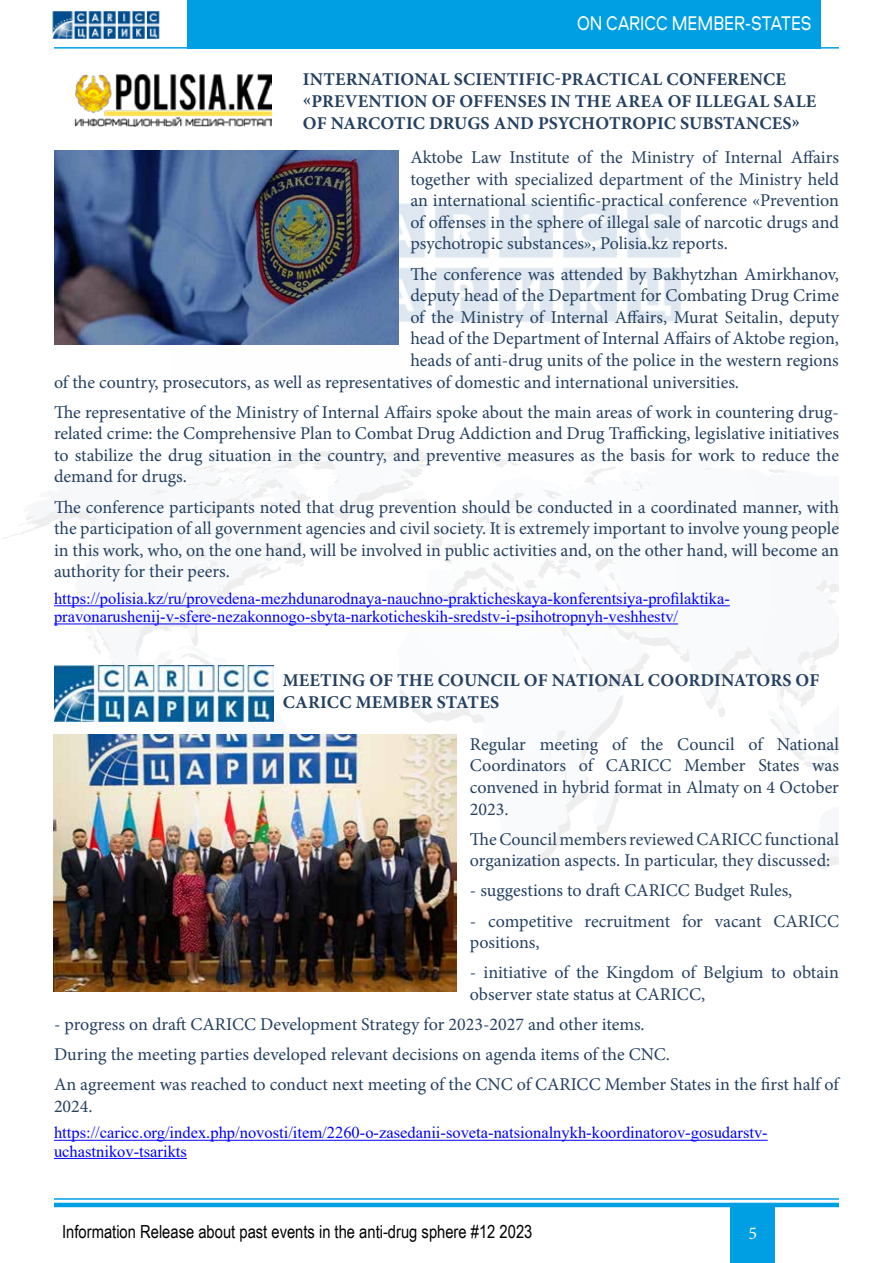
<style>
.page{position:relative;width:893px;height:1263px;background:#fff}
.page>*{position:absolute;margin:0;border:0;box-sizing:border-box;transform-origin:0 0}
.t1{font:20.7px "Aeroport";color:#fff;scale:.8 1}
.t2{font:18px/21.6px "Minion Pro";color:#244061;text-align:justify}
.t3{font:700 18px/21.6px "Minion Pro";letter-spacing:.01em;color:#244061}
.t4{font:18px "Arial Narrow";color:#000}
.t5{font:18px "Minion Pro";color:#fff}
.t6{font:16.5px/18.1px "Times New Roman";color:#00f}
</style>
<div class="page">
<svg style="left:2px;top:450px;width:837px;height:494px"></svg>
<svg style="left:309px;top:457px;width:207px;height:56px"></svg>
<hr style="left:54px;top:1198px;width:785px;height:2px;background:#009fe3">
<hr style="left:54px;top:1203px;width:785px;height:4px;background:#009fe3">
<div style="left:730px;top:1207px;width:45px;height:56px;background:#009fe3"></div>
<hr style="left:54px;top:47px;width:785px;height:2px;background:#009fe3">
<div style="left:187px;top:0;width:634px;height:49px;background:#009fe3"></div>
<img style="left:172px;top:151px;width:509px;height:194px">
<img style="left:52px;top:11px;width:108px;height:28px">
<img style="left:74px;top:74px;width:197px;height:52px">
<hr style="left:54px;top:605px;width:676px;height:1px;background:#00f">
<hr style="left:54px;top:623px;width:624px;height:1px;background:#00f">
<img style="left:54px;top:150px;width:344px;height:194px">
<hr style="left:54px;top:1140px;width:714px;height:1px;background:#00f">
<hr style="left:54px;top:1158px;width:133px;height:1px;background:#00f">
<img style="left:54px;top:734px;width:403px;height:257px">
<img style="left:54px;top:665px;width:220px;height:56px">
<p class="t1" style="left:577px;top:9px;width:294px">ON CARICC MEMBER-STATES</p>
<p class="t3" style="left:303px;top:69px;width:515px">INTERNATIONAL SCIENTIFIC-PRACTICAL CONFERENCE «PREVENTION OF OFFENSES IN THE AREA OF ILLEGAL SALE<br>OF NARCOTIC DRUGS AND PSYCHOTROPIC SUBSTANCES»</p>
<p class="t2" style="left:410px;top:147px;width:430px">Aktobe Law Institute of the Ministry of Internal Affairs together with specialized department of the Ministry held an international scientific-practical conference «Prevention of offenses in the sphere of illegal sale of narcotic drugs and psychotropic substances», Polisia.kz reports.</p>
<p class="t2" style="left:410px;top:263px;width:430px">The conference was attended by Bakhytzhan Amirkhanov,</p>
<p class="t2" style="left:410px;top:285px;width:430px">deputy head of the Department for Combating Drug Crime</p>
<p class="t2" style="left:410px;top:306px;width:430px">of the Ministry of Internal Affairs, Murat Seitalin, deputy</p>
<p class="t2" style="left:410px;top:328px;width:430px">head of the Department of Internal Affairs of Aktobe region,</p>
<p class="t2" style="left:410px;top:349px;width:430px">heads of anti-drug units of the police in the western regions</p>
<p class="t2" style="left:54px;top:371px;width:687px">of the country, prosecutors, as well as representatives of domestic and international universities.</p>
<p class="t2" style="left:54px;top:401px;width:786px">The representative of the Ministry of Internal Affairs spoke about the main areas of work in countering drug&shy;related crime: the Comprehensive Plan to Combat Drug Addiction and Drug Trafficking, legislative initiatives to stabilize the drug situation in the country, and preventive measures as the basis for work to reduce the demand for drugs.</p>
<p class="t2" style="left:54px;top:496px;width:786px">The conference participants noted that drug prevention should be conducted in a coordinated manner, with the participation of all government agencies and civil society. It is extremely important to involve young people in this work, who, on the one hand, will be involved in public activities and, on the other hand, will become an authority for their peers.</p>
<p class="t6" style="left:54px;top:589px;width:677px">https://polisia.kz/ru/provedena-mezhdunarodnaya-nauchno-prakticheskaya-konferentsiya-profilaktika&shy;pravonarushenij-v-sfere-nezakonnogo-sbyta-narkoticheskih-sredstv-i-psihotropnyh-veshhestv/</p>
<p class="t3" style="left:283px;top:669px;width:538px">MEETING OF THE COUNCIL OF NATIONAL COORDINATORS OF<br>CARICC MEMBER STATES</p>
<p class="t2" style="left:470px;top:733px;width:371px">Regular meeting of the Council of National Coordinators of CARICC Member States was convened in hybrid format in Almaty on 4 October 2023.</p>
<p class="t2" style="left:470px;top:828px;width:371px">The Council members reviewed CARICC functional organization aspects. In particular, they discussed:</p>
<p class="t2" style="left:470px;top:880px;width:324px">- suggestions to draft CARICC Budget Rules,</p>
<p class="t2" style="left:470px;top:910px;width:371px">- competitive recruitment for vacant CARICC positions,</p>
<p class="t2" style="left:470px;top:962px;width:371px">- initiative of the Kingdom of Belgium to obtain observer state status at CARICC,</p>
<p class="t2" style="left:54px;top:1009px;width:786px;line-height:30.2px;text-align:left">- progress on draft CARICC Development Strategy for 2023-2027 and other items.<br>During the meeting parties developed relevant decisions on agenda items of the CNC.<br>An agreement was reached to conduct next meeting of the CNC of CARICC Member States in the first half of</p>
<p class="t2" style="left:54px;top:1095px;width:40px">2024.</p>
<p class="t6" style="left:54px;top:1123px;width:715px">https://caricc.org/index.php/novosti/item/2260-o-zasedanii-soveta-natsionalnykh-koordinatorov-gosudarstv&shy;uchastnikov-tsarikts</p>
<p class="t4" style="left:62px;top:1218px;width:472px">Information Release about past events in the anti-drug sphere #12 2023</p>
<p class="t5" style="left:748px;top:1221px;width:10px">5</p>
</div>
